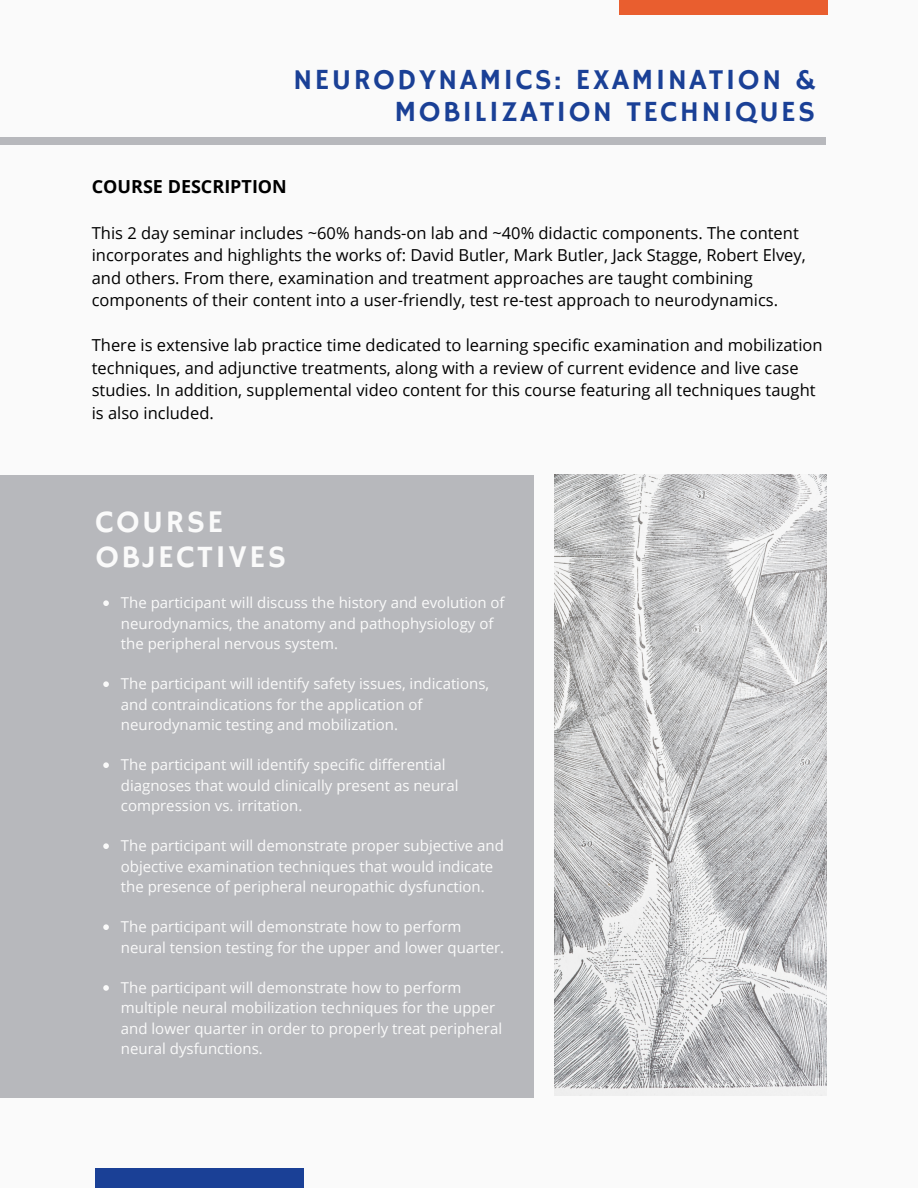
<style>
.page{position:relative;width:918px;height:1188px;background:#fafafa}
.page>*{position:absolute;margin:0;border:0;box-sizing:border-box;transform-origin:0 0}
.t1{font:31.5px/34.8px "Hammersmith One";letter-spacing:.08em;color:#fafafa}
.t2{font:29.1px/32.1px "Hammersmith One";letter-spacing:.08em;color:#1a4096;text-align:right}
.t3{font:700 18px "Open Sans";color:#000}
.t4{font:16.5px/22.5px "Open Sans";color:#000}
.t5{font:15px/20.2px "Open Sans";color:#fafafa}
</style>
<div class="page">
<div style="left:0;top:138px;width:825px;height:7px;background:#b7b8bc"></div>
<div style="left:619px;top:0;width:208px;height:15px;background:#e95e2f"></div>
<div style="left:95px;top:1168px;width:209px;height:20px;background:#1a4096"></div>
<img style="left:554px;top:475px;width:273px;height:621px">
<div style="left:0;top:475px;width:534px;height:622px;background:#b7b8bc"></div>
<svg style="left:103px;top:600px;width:6px;height:6px"></svg>
<svg style="left:103px;top:681px;width:6px;height:6px"></svg>
<svg style="left:103px;top:762px;width:6px;height:6px"></svg>
<svg style="left:103px;top:843px;width:6px;height:6px"></svg>
<svg style="left:103px;top:924px;width:6px;height:6px"></svg>
<svg style="left:103px;top:985px;width:6px;height:6px"></svg>
<p class="t2" style="left:293px;top:64px;width:523px">NEURODYNAMICS: EXAMINATION &amp;<br>MOBILIZATION TECHNIQUES</p>
<p class="t3" style="left:92px;top:174px;width:197px">COURSE DESCRIPTION</p>
<p class="t4" style="left:92px;top:221px;width:716px">This 2 day seminar includes ~60% hands-on lab and ~40% didactic components. The content incorporates and highlights the works of: David Butler, Mark Butler, Jack Stagge, Robert Elvey, and others. From there, examination and treatment approaches are taught combining components of their content into a user-friendly, test re-test approach to neurodynamics.</p>
<p class="t4" style="left:92px;top:334px;width:732px">There is extensive lab practice time dedicated to learning specific examination and mobilization techniques, and adjunctive treatments, along with a review of current evidence and live case studies. In addition, supplemental video content for this course featuring all techniques taught is also included.</p>
<p class="t1" style="left:95px;top:506px;width:192px">COURSE<br>OBJECTIVES</p>
<p class="t5" style="left:121px;top:592px;width:385px">The participant will discuss the history and evolution of neurodynamics, the anatomy and pathophysiology of the peripheral nervous system.</p>
<p class="t5" style="left:121px;top:673px;width:370px">The participant will identify safety issues, indications, and contraindications for the application of neurodynamic testing and mobilization.</p>
<p class="t5" style="left:121px;top:754px;width:339px">The participant will identify specific differential diagnoses that would clinically present as neural compression vs. irritation.</p>
<p class="t5" style="left:121px;top:835px;width:385px">The participant will demonstrate proper subjective and objective examination techniques that would indicate the presence of peripheral neuropathic dysfunction.</p>
<p class="t5" style="left:121px;top:916px;width:385px">The participant will demonstrate how to perform neural tension testing for the upper and lower quarter.</p>
<p class="t5" style="left:121px;top:977px;width:383px">The participant will demonstrate how to perform multiple neural mobilization techniques for the upper and lower quarter in order to properly treat peripheral neural dysfunctions.</p>
</div>
